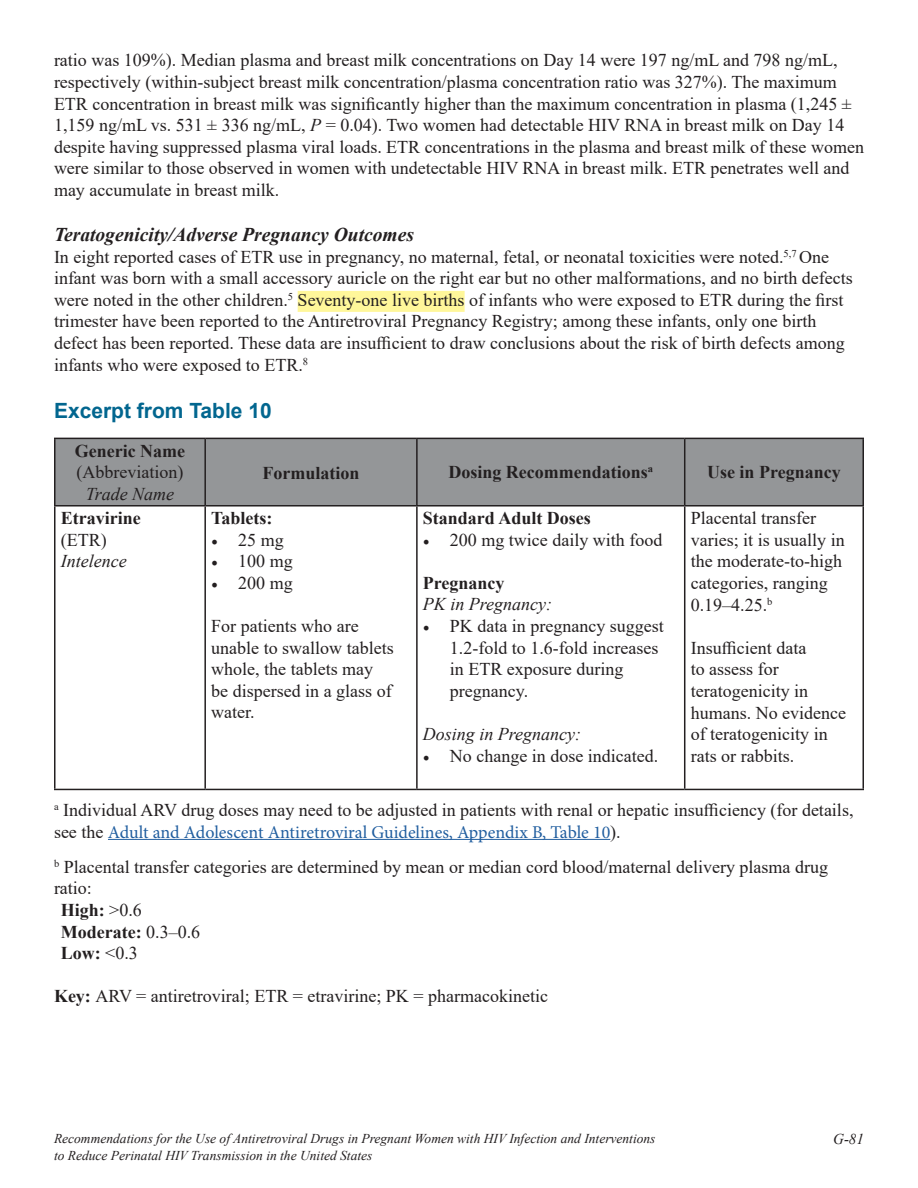
<style>
.page{position:relative;width:918px;height:1188px;background:#fff}
.page>*{position:absolute;margin:0;border:0;box-sizing:border-box;transform-origin:0 0}
.t1{font:700 21px "Arial";color:#02668f}
.t2{font:italic 700 19.5px "Times New Roman";color:#231f20}
.t3{font:18px/21.6px "Times New Roman";color:#231f20}
.t4{font:700 18px "Times New Roman";color:#231f20}
.t5{font:italic 18px "Times New Roman";color:#231f20}
.t6{font:italic 15px "Times New Roman";color:#231f20}
.t7{font:italic 13.5px "Times New Roman";color:#231f20}
.s1{font-style:italic}
.s2{font-family:"Minion Pro"}
.s3{font-family:"Minion Pro";color:#215e9f}
.s4{font-weight:400}
.s5{font-weight:700}
</style>
<div class="page">
<div style="left:298px;top:291px;width:167px;height:21px;background:#fff79a"></div>
<div style="left:56px;top:439px;width:806px;height:66px;background:#949698"></div>
<hr style="left:54px;top:438px;width:151px;height:1px;background:#231f20">
<hr style="left:54px;top:439px;width:2px;height:66px;background:#231f20">
<hr style="left:205px;top:438px;width:212px;height:1px;background:#231f20">
<hr style="left:204px;top:439px;width:2px;height:66px;background:#231f20">
<hr style="left:417px;top:438px;width:268px;height:1px;background:#231f20">
<hr style="left:416px;top:439px;width:2px;height:66px;background:#231f20">
<hr style="left:685px;top:438px;width:179px;height:1px;background:#231f20">
<hr style="left:684px;top:439px;width:1px;height:66px;background:#231f20">
<hr style="left:862px;top:439px;width:2px;height:66px;background:#231f20">
<hr style="left:54px;top:505px;width:151px;height:2px;background:#231f20">
<hr style="left:54px;top:507px;width:2px;height:282px;background:#231f20">
<hr style="left:205px;top:505px;width:212px;height:2px;background:#231f20">
<hr style="left:204px;top:507px;width:2px;height:282px;background:#231f20">
<hr style="left:417px;top:505px;width:268px;height:2px;background:#231f20">
<hr style="left:416px;top:507px;width:2px;height:282px;background:#231f20">
<hr style="left:685px;top:505px;width:179px;height:2px;background:#231f20">
<hr style="left:684px;top:507px;width:1px;height:282px;background:#231f20">
<hr style="left:862px;top:507px;width:2px;height:282px;background:#231f20">
<hr style="left:54px;top:789px;width:151px;height:1px;background:#231f20">
<hr style="left:205px;top:789px;width:212px;height:1px;background:#231f20">
<hr style="left:417px;top:789px;width:268px;height:1px;background:#231f20">
<hr style="left:685px;top:789px;width:179px;height:1px;background:#231f20">
<hr style="left:108px;top:839px;width:502px;height:1px;background:#215e9f">
<p class="t3" style="left:54px;top:49px;width:812px">ratio was 109%). Median plasma and breast milk concentrations on Day 14 were 197 ng/mL and 798 ng/mL, respectively (within-subject breast milk concentration/plasma concentration ratio was 327%). The maximum ETR concentration in breast milk was significantly higher than the maximum concentration in plasma (1,245 ± 1,159 ng/mL vs. 531 ± 336 ng/mL, <span class="s1">P</span> = 0.04). Two women had detectable HIV RNA in breast milk on Day 14 despite having suppressed plasma viral loads. ETR concentrations in the plasma and breast milk of these women were similar to those observed in women with undetectable HIV RNA in breast milk. ETR penetrates well and may accumulate in breast milk.</p>
<p class="t2" style="left:54px;top:221px;width:362px">Teratogenicity/Adverse Pregnancy Outcomes</p>
<p class="t3" style="left:54px;top:245px;width:800px">In eight reported cases of ETR use in pregnancy, no maternal, fetal, or neonatal toxicities were noted.<sup>5,7</sup> One infant was born with a small accessory auricle on the right ear but no other malformations, and no birth defects were noted in the other children.<sup>5</sup> Seventy-one live births of infants who were exposed to ETR during the first trimester have been reported to the Antiretroviral Pregnancy Registry; among these infants, only one birth defect has been reported. These data are insufficient to draw conclusions about the risk of birth defects among infants who were exposed to ETR.<sup>8</sup></p>
<p class="t1" style="left:54px;top:396px;width:219px">Excerpt from Table 10</p>
<p class="t4" style="left:75px;top:438px;width:112px">Generic Name</p>
<p class="t3" style="left:76px;top:461px;width:108px">(Abbreviation)</p>
<p class="t5" style="left:86px;top:481px;width:90px">Trade Name</p>
<p class="t4" style="left:263px;top:460px;width:99px">Formulation</p>
<p class="t4" style="left:448px;top:459px;width:206px">Dosing Recommendations<sup>a</sup></p>
<p class="t4" style="left:707px;top:459px;width:135px">Use in Pregnancy</p>
<p class="t4" style="left:61px;top:505px;width:81px">Etravirine</p>
<p class="t3" style="left:61px;top:528px;width:47px">(ETR)</p>
<p class="t5" style="left:61px;top:549px;width:67px">Intelence</p>
<p class="t4" style="left:211px;top:505px;width:63px">Tablets:</p>
<p class="t3" style="left:211px;top:528px;width:74px"><span class="s2">•</span> 25 mg</p>
<p class="t3" style="left:211px;top:550px;width:83px"><span class="s2">•</span> 100 mg</p>
<p class="t3" style="left:211px;top:571px;width:83px"><span class="s2">•</span> 200 mg</p>
<p class="t3" style="left:211px;top:615px;width:184px">For patients who are unable to swallow tablets whole, the tablets may be dispersed in a glass of water.</p>
<p class="t4" style="left:423px;top:505px;width:170px">Standard Adult Doses</p>
<p class="t3" style="left:423px;top:528px;width:241px"><span class="s2">•</span> 200 mg twice daily with food</p>
<p class="t4" style="left:423px;top:570px;width:83px">Pregnancy</p>
<p class="t5" style="left:423px;top:592px;width:131px">PK in Pregnancy:</p>
<p class="t3" style="left:450px;top:615px;width:215px;text-indent:-27px"><span class="s2">•</span> PK data in pregnancy suggest<br>1.2-fold to 1.6-fold increases in ETR exposure during pregnancy.</p>
<p class="t5" style="left:423px;top:722px;width:160px">Dosing in Pregnancy:</p>
<p class="t3" style="left:423px;top:744px;width:237px"><span class="s2">•</span> No change in dose indicated.</p>
<p class="t3" style="left:691px;top:507px;width:156px">Placental transfer varies; it is usually in the moderate-to-high categories, ranging<br>0.19–4.25.<sup>b</sup></p>
<p class="t3" style="left:691px;top:636px;width:157px">Insufficient data<br>to assess for teratogenicity in humans. No evidence of teratogenicity in rats or rabbits.</p>
<p class="t3" style="left:54px;top:799px;width:801px"><sup>a</sup> Individual ARV drug doses may need to be adjusted in patients with renal or hepatic insufficiency (for details, see the <span class="s3">Adult and Adolescent Antiretroviral Guidelines, Appendix B, Table 10</span>).</p>
<p class="t3" style="left:54px;top:855px;width:776px"><sup>b</sup> Placental transfer categories are determined by mean or median cord blood/maternal delivery plasma drug ratio:</p>
<p class="t4" style="left:61px;top:897px;width:83px">High: <span class="s4">&gt;0.6</span></p>
<p class="t4" style="left:61px;top:918px;width:141px">Moderate: <span class="s4">0.3–0.6</span></p>
<p class="t4" style="left:61px;top:940px;width:79px">Low: <span class="s4">&lt;0.3</span></p>
<p class="t3" style="left:54px;top:985px;width:496px"><span class="s5">Key:</span> ARV = antiretroviral; ETR = etravirine; PK = pharmacokinetic</p>
<p class="t7" style="left:54px;top:1130px;width:603px">Recommendations for the Use of Antiretroviral Drugs in Pregnant Women with HIV Infection and Interventions</p>
<p class="t6" style="left:833px;top:1129px;width:32px">G-81</p>
<p class="t7" style="left:54px;top:1146px;width:320px">to Reduce Perinatal HIV Transmission in the United States</p>
</div>
